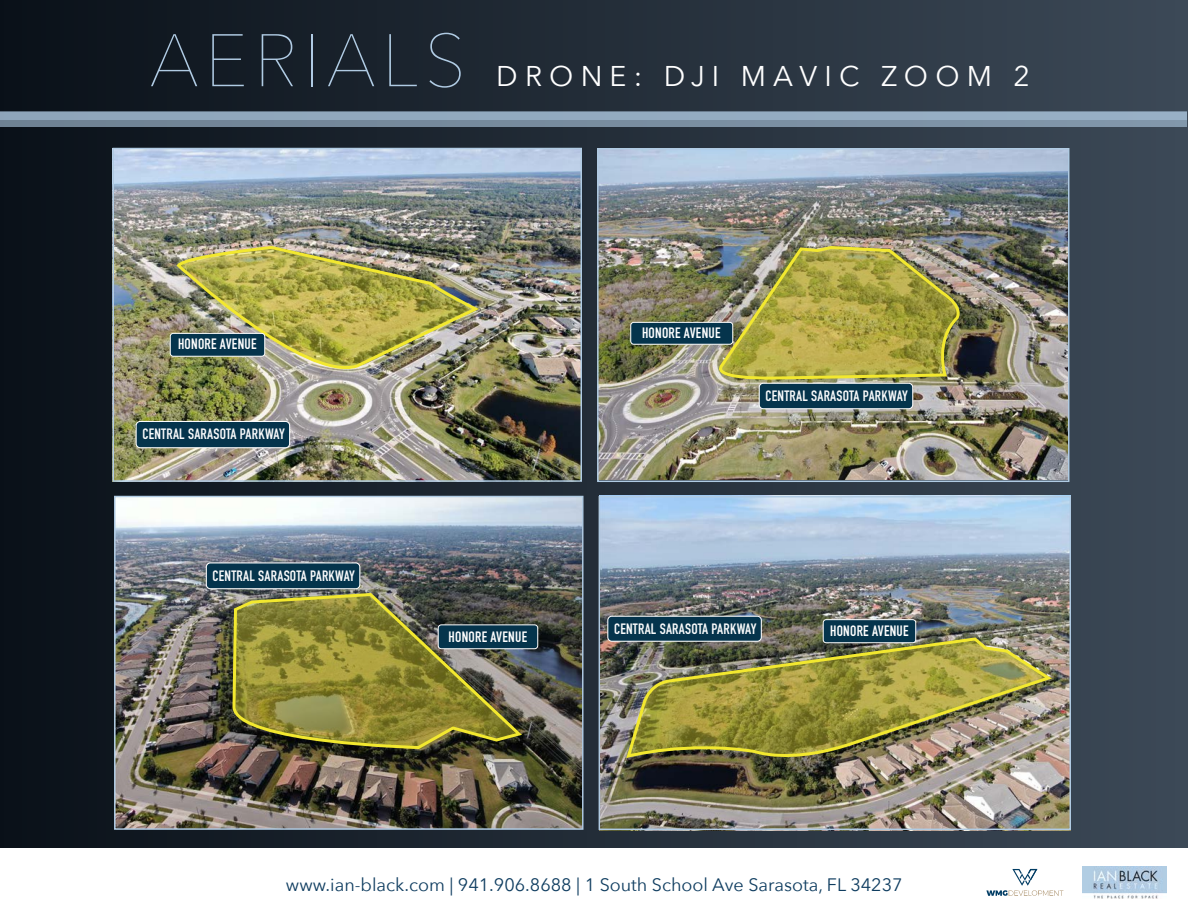
<style>
.page{position:relative;width:1188px;height:918px;background:#fff}
.page>*{position:absolute;margin:0;border:0;box-sizing:border-box;transform-origin:0 0}
.t1{font:200 73.5px "Avenir Next";letter-spacing:.08em;color:#b0cbe3}
.t2{font:28.5px "Avenir Next";letter-spacing:.25em;color:#fff}
.t3{font:18px "Avenir Next";color:#0f3d60}
.t4{font:700 14.85px "DIN Condensed";letter-spacing:.02em;color:#fafbfc}
.t5{font:700 14.85px "DIN Condensed";letter-spacing:.02em;color:#fff}
</style>
<div class="page">
<div style="left:0;top:0;width:1188px;height:848px;background:linear-gradient(to right,#0a1119,#3d4a58)"></div>
<svg style="left:0;top:111px;width:1186px;height:1px"></svg>
<svg style="left:0;top:112px;width:1186px;height:16px;background:#8095a9"></svg>
<img style="left:115px;top:150px;width:465px;height:330px">
<img style="left:116px;top:498px;width:466px;height:330px">
<img style="left:599px;top:150px;width:468px;height:330px">
<div style="left:113px;top:148px;width:469px;height:334px;border:1px solid #b0cbe3"></div>
<img style="left:176px;top:248px;width:302px;height:134px">
<div style="left:597px;top:148px;width:472px;height:334px;border:1px solid #b0cbe3"></div>
<div style="left:114px;top:496px;width:470px;height:334px;border:1px solid #b0cbe3"></div>
<img style="left:231px;top:591px;width:292px;height:162px">
<img style="left:601px;top:498px;width:468px;height:330px">
<div style="left:599px;top:496px;width:472px;height:334px;border:1px solid #b0cbe3"></div>
<img style="left:626px;top:636px;width:427px;height:141px">
<img style="left:708px;top:244px;width:256px;height:136px">
<div style="left:759px;top:383px;width:154px;height:26px;background:#05344c;border-radius:4px"></div>
<div style="left:759px;top:383px;width:154px;height:26px;border:1px solid #fff;border-radius:4px"></div>
<img style="left:1082px;top:867px;width:85px;height:32px">
<svg style="left:986px;top:869px;width:77px;height:27px"></svg>
<div style="left:631px;top:322px;width:102px;height:22px;background:#05344c;border-radius:3px"></div>
<div style="left:630px;top:322px;width:103px;height:23px;border:1px solid #fff;border-radius:3px"></div>
<div style="left:608px;top:616px;width:153px;height:25px;background:#05344c;border-radius:4px"></div>
<div style="left:607px;top:616px;width:155px;height:26px;border:1px solid #fff;border-radius:4px"></div>
<div style="left:823px;top:620px;width:93px;height:23px;background:#05344c;border-radius:3px"></div>
<div style="left:823px;top:619px;width:93px;height:24px;border:1px solid #fff;border-radius:3px"></div>
<div style="left:206px;top:563px;width:154px;height:26px;background:#05344c;border-radius:4px"></div>
<div style="left:206px;top:562px;width:154px;height:27px;border:1px solid #fff;border-radius:4px"></div>
<div style="left:438px;top:625px;width:100px;height:24px;background:#05344c;border-radius:3px"></div>
<div style="left:438px;top:624px;width:100px;height:25px;border:1px solid #fff;border-radius:3px"></div>
<div style="left:136px;top:421px;width:154px;height:27px;background:#05344c;border-radius:4px"></div>
<div style="left:136px;top:421px;width:154px;height:27px;border:1px solid #fff;border-radius:4px"></div>
<div style="left:170px;top:333px;width:95px;height:23px;background:#05344c;border-radius:3px"></div>
<div style="left:170px;top:333px;width:95px;height:24px;border:1px solid #fff;border-radius:3px"></div>
<h1 class="t1" style="left:150px;top:-1px;width:318px">AERIALS</h1>
<h2 class="t2" style="left:496px;top:52px;width:535px">DRONE: DJI MAVIC ZOOM 2</h2>
<p class="t5" style="left:178px;top:334px;width:80px">HONORE AVENUE</p>
<p class="t4" style="left:142px;top:424px;width:144px">CENTRAL SARASOTA PARKWAY</p>
<p class="t4" style="left:213px;top:565px;width:144px">CENTRAL SARASOTA PARKWAY</p>
<p class="t5" style="left:642px;top:323px;width:80px">HONORE AVENUE</p>
<p class="t4" style="left:765px;top:386px;width:144px">CENTRAL SARASOTA PARKWAY</p>
<p class="t5" style="left:449px;top:627px;width:80px">HONORE AVENUE</p>
<p class="t4" style="left:614px;top:619px;width:144px">CENTRAL SARASOTA PARKWAY</p>
<p class="t5" style="left:830px;top:620px;width:80px">HONORE AVENUE</p>
<p class="t3" style="left:286px;top:869px;width:618px">www.ian-black.com | 941.906.8688 | 1 South School Ave Sarasota, FL 34237</p>
</div>
